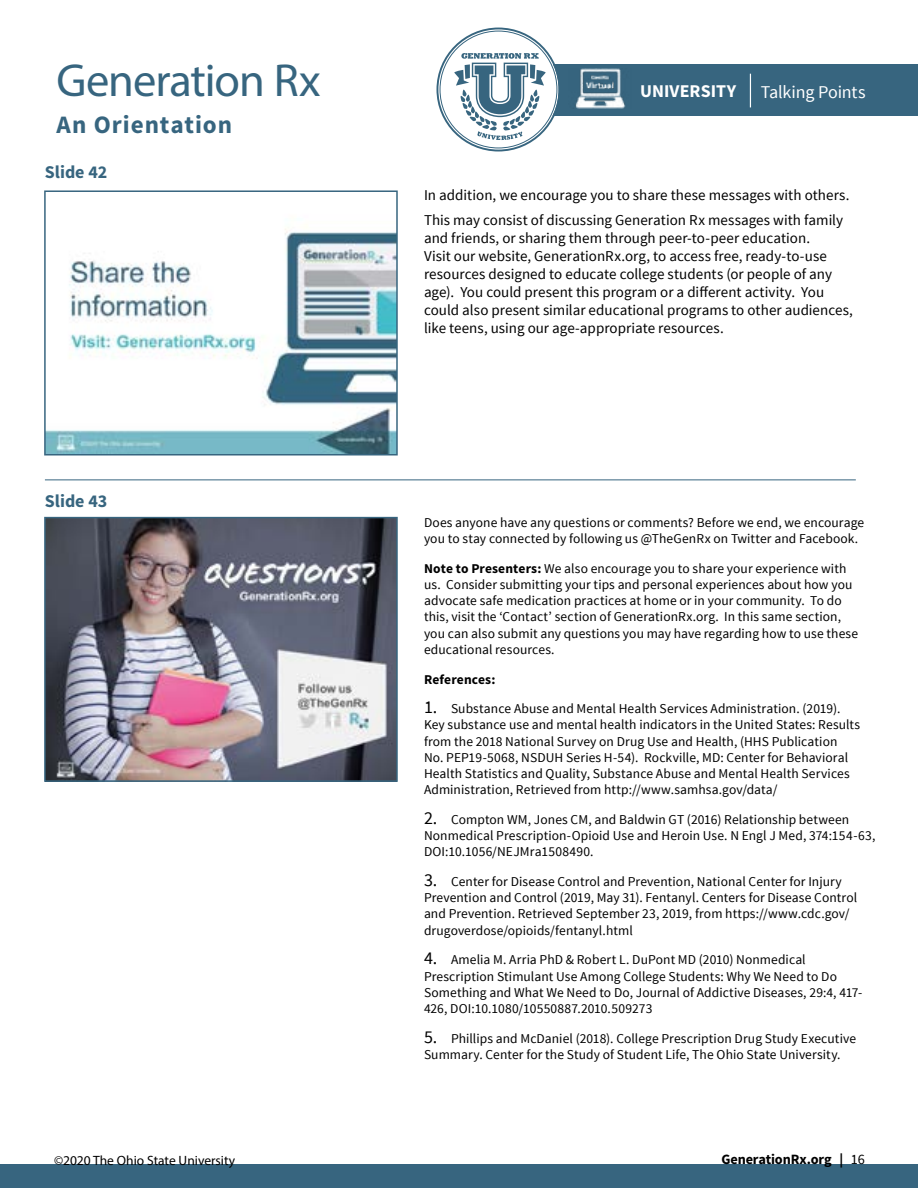
<style>
.page{position:relative;width:918px;height:1188px;background:#fff}
.page>*{position:absolute;margin:0;border:0;box-sizing:border-box;transform-origin:0 0}
.t1{font:46.5px "Myriad Pro";letter-spacing:-.02em;color:#37657f}
.t2{font:700 25.05px "Source Sans Pro";letter-spacing:.04em;color:#37657f}
.t3{font:700 18px "Source Sans Pro";color:#37657f}
.t4{font:18px "Source Sans Pro";letter-spacing:-.01em;color:#fff}
.t5{font:700 18px "Source Sans Pro";color:#fff}
.t6{font:15px/18px "Source Sans Pro";letter-spacing:.005em;color:#000}
.t7{font:700 14.25px "Source Sans Pro";letter-spacing:-.01em;color:#000}
.t8{font:13.5px/16.2px "Source Sans Pro";letter-spacing:.005em;color:#000}
.t9{font:13.5px "Myriad Pro";color:#000}
.t10{font:700 13.5px "Source Sans Pro";letter-spacing:.01em;color:#000}
.s1{font-weight:700}
.s2{font-size:18px}
.s3{font-weight:400}
</style>
<div class="page">
<div style="left:534px;top:64px;width:384px;height:51px;background:#37657f"></div>
<hr style="left:750px;top:74px;width:1px;height:33px;background:#fff">
<svg style="left:438px;top:29px;width:121px;height:121px"></svg>
<div style="left:436px;top:28px;width:124px;height:124px;border:2px solid #37657f;border-radius:50%"></div>
<svg style="left:454px;top:53px;width:92px;height:87px"></svg>
<img style="left:575px;top:68px;width:51px;height:41px">
<div style="left:0;top:1164px;width:918px;height:24px;background:#37657f"></div>
<img style="left:47px;top:228px;width:348px;height:225px">
<div style="left:44px;top:190px;width:354px;height:266px;border:2px solid #37657f"></div>
<hr style="left:45px;top:480px;width:811px;height:1px;background:#37657f">
<img style="left:47px;top:520px;width:348px;height:259px">
<div style="left:44px;top:517px;width:354px;height:265px;border:2px solid #37657f"></div>
<h1 class="t1" style="left:57px;top:52px;width:266px">Generation Rx</h1>
<h2 class="t2" style="left:57px;top:109px;width:177px">An Orientation</h2>
<h3 class="t3" style="left:45px;top:160px;width:64px">Slide 42</h3>
<h3 class="t3" style="left:45px;top:490px;width:64px">Slide 43</h3>
<h3 class="t5" style="left:640px;top:80px;width:97px">UNIVERSITY</h3>
<h3 class="t4" style="left:761px;top:81px;width:106px">Talking Points</h3>
<p class="t6" style="left:424px;top:183px;width:427px;line-height:24.8px">In addition, we encourage you to share these messages with others.<br>This may consist of discussing Generation Rx messages with family</p>
<p class="t6" style="left:424px;top:229px;width:430px">and friends, or sharing them through peer-to-peer education.<br>Visit our website, GenerationRx.org, to access free, ready-to-use resources designed to educate college students (or people of any age). You could present this program or a different activity. You could also present similar educational programs to other audiences, like teens, using our age-appropriate resources.</p>
<p class="t8" style="left:424px;top:515px;width:442px">Does anyone have any questions or comments? Before we end, we encourage you to stay connected by following us @TheGenRx on Twitter and Facebook.</p>
<p class="t8" style="left:424px;top:561px;width:436px"><span class="s1">Note to Presenters:</span> We also encourage you to share your experience with us. Consider submitting your tips and personal experiences about how you advocate safe medication practices at home or in your community. To do this, visit the ‘Contact’ section of GenerationRx.org. In this same section, you can also submit any questions you may have regarding how to use these educational resources.</p>
<p class="t10" style="left:424px;top:670px;width:73px">References:</p>
<p class="t8" style="left:424px;top:701px;width:438px"><span class="s2">1.</span> Substance Abuse and Mental Health Services Administration. (2019).<br>Key substance use and mental health indicators in the United States: Results from the 2018 National Survey on Drug Use and Health, (HHS Publication No. PEP19-5068, NSDUH Series H-54). Rockville, MD: Center for Behavioral Health Statistics and Quality, Substance Abuse and Mental Health Services Administration, Retrieved from http://www.samhsa.gov/data/</p>
<p class="t8" style="left:424px;top:812px;width:453px"><span class="s2">2.</span> Compton WM, Jones CM, and Baldwin GT (2016) Relationship between<br>Nonmedical Prescription-Opioid Use and Heroin Use. N Engl J Med, 374:154-63,<br>DOI:10.1056/NEJMra1508490.</p>
<p class="t8" style="left:424px;top:874px;width:435px"><span class="s2">3.</span> Center for Disease Control and Prevention, National Center for Injury Prevention and Control (2019, May 31). Fentanyl. Centers for Disease Control and Prevention. Retrieved September 23, 2019, from https://www.cdc.gov/ drugoverdose/opioids/fentanyl.html</p>
<p class="t8" style="left:424px;top:952px;width:440px"><span class="s2">4.</span> Amelia M. Arria PhD &amp; Robert L. DuPont MD (2010) Nonmedical Prescription Stimulant Use Among College Students: Why We Need to Do Something and What We Need to Do, Journal of Addictive Diseases, 29:4, 417- 426, DOI:10.1080/10550887.2010.509273</p>
<p class="t8" style="left:424px;top:1030px;width:434px"><span class="s2">5.</span> Phillips and McDaniel (2018). College Prescription Drug Study Executive<br>Summary. Center for the Study of Student Life, The Ohio State University.</p>
<p class="t9" style="left:54px;top:1152px;width:183px">©2020 The Ohio State University</p>
<p class="t7" style="left:722px;top:1150px;width:145px">GenerationRx.org | <span class="s3">16</span></p>
</div>
